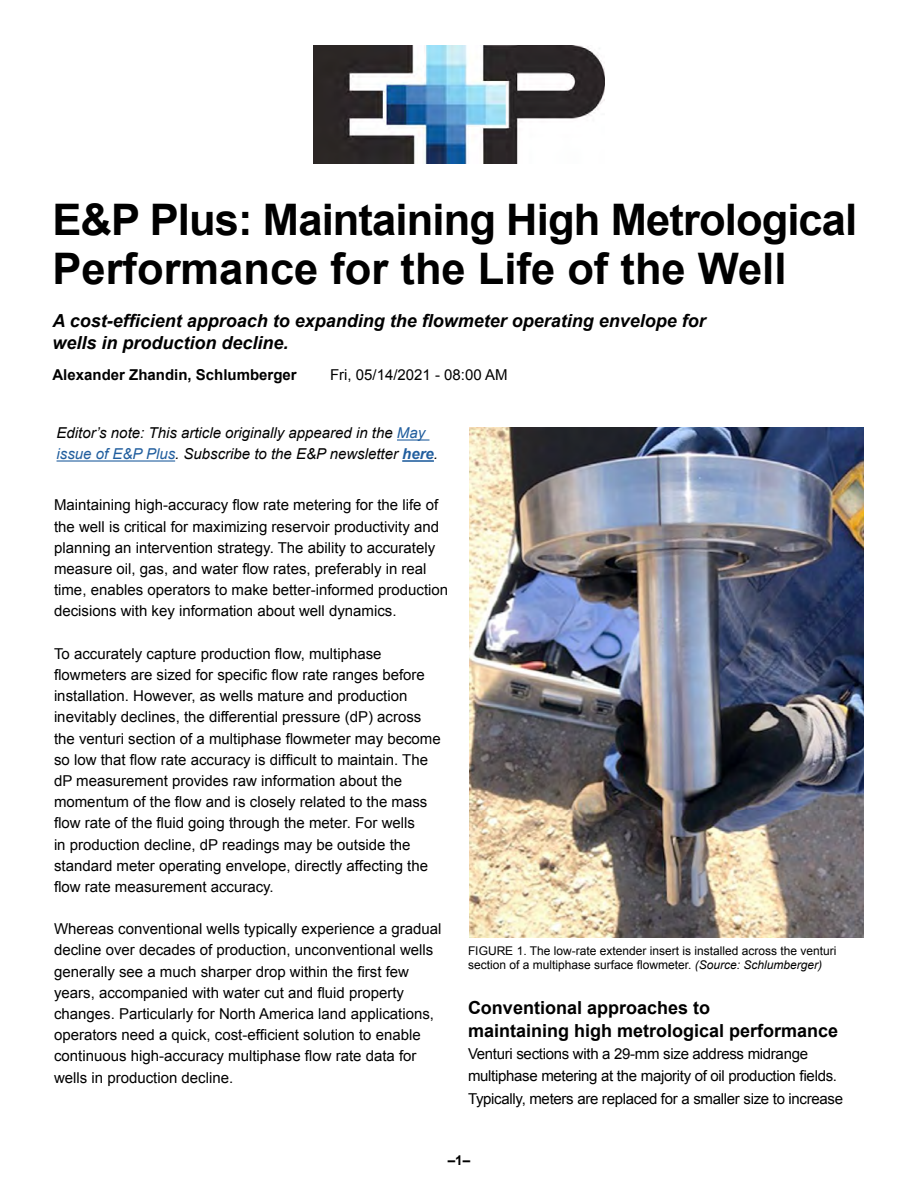
<style>
.page{position:relative;width:918px;height:1188px;background:#fff}
.page>*{position:absolute;margin:0;border:0;box-sizing:border-box;transform-origin:0 0}
.t1{font:700 43.5px/49.5px "Arial";letter-spacing:-.02em;color:#000}
.t2{font:italic 700 18px/21.6px "Arial";color:#000}
.t3{font:700 18px/23px "Arial";color:#000}
.t4{font:15px/21.1px "Arial";color:#000}
.t5{font:15px/22.4px "Arial";letter-spacing:-.02em;color:#000}
.t6{font:italic 15px/21px "Arial";color:#000}
.t7{font:700 15px "Arial";color:#000}
.t8{font:700 13.5px "Arial";color:#000}
.t9{font:12px/14.4px "Arial";color:#000}
.s1{color:#215e9e}
.s2{font-weight:700;color:#215e9e}
.s3{font-style:italic}
</style>
<div class="page">
<img style="left:314px;top:45px;width:290px;height:119px">
<hr style="left:397px;top:439px;width:32px;height:2px;background:#215e9e">
<hr style="left:57px;top:460px;width:118px;height:2px;background:#215e9e">
<hr style="left:402px;top:460px;width:32px;height:2px;background:#215e9e">
<img style="left:470px;top:428px;width:394px;height:509px">
<h1 class="t1" style="left:52px;top:196px;width:806px">E&amp;P Plus: Maintaining High Metrological<br>Performance for the Life of the Well</h1>
<p class="t2" style="left:52px;top:311px;width:655px">A cost-efficient approach to expanding the flowmeter operating envelope for wells in production decline.</p>
<p class="t7" style="left:52px;top:365px;width:246px">Alexander Zhandin, Schlumberger</p>
<p class="t4" style="left:330px;top:365px;width:179px">Fri, 05/14/2021 - 08:00 AM</p>
<p class="t6" style="left:57px;top:423px;width:383px">Editor’s note: This article originally appeared in the <span class="s1">May issue of E&amp;P Plus</span>. Subscribe to the E&amp;P newsletter <span class="s2">here</span>.</p>
<p class="t4" style="left:54px;top:495px;width:396px">Maintaining high-accuracy flow rate metering for the life of the well is critical for maximizing reservoir productivity and planning an intervention strategy. The ability to accurately measure oil, gas, and water flow rates, preferably in real time, enables operators to make better-informed production decisions with key information about well dynamics.</p>
<p class="t4" style="left:54px;top:643px;width:388px">To accurately capture production flow, multiphase flowmeters are sized for specific flow rate ranges before installation. However, as wells mature and production inevitably declines, the differential pressure (dP) across the venturi section of a multiphase flowmeter may become so low that flow rate accuracy is difficult to maintain. The dP measurement provides raw information about the momentum of the flow and is closely related to the mass flow rate of the fluid going through the meter. For wells<br>in production decline, dP readings may be outside the standard meter operating envelope, directly affecting the flow rate measurement accuracy.</p>
<p class="t4" style="left:54px;top:919px;width:389px">Whereas conventional wells typically experience a gradual decline over decades of production, unconventional wells generally see a much sharper drop within the first few years, accompanied with water cut and fluid property changes. Particularly for North America land applications, operators need a quick, cost-efficient solution to enable continuous high-accuracy multiphase flow rate data for wells in production decline.</p>
<p class="t9" style="left:468px;top:944px;width:370px">FIGURE 1. The low-rate extender insert is installed across the venturi section of a multiphase surface flowmeter. <span class="s3">(Source: Schlumberger)</span></p>
<p class="t3" style="left:468px;top:997px;width:372px">Conventional approaches to<br>maintaining high metrological performance</p>
<p class="t5" style="left:468px;top:1043px;width:377px">Venturi sections with a 29-mm size address midrange multiphase metering at the majority of oil production fields.<br>Typically, meters are replaced for a smaller size to increase</p>
<p class="t8" style="left:448px;top:1152px;width:24px">–1–</p>
</div>
